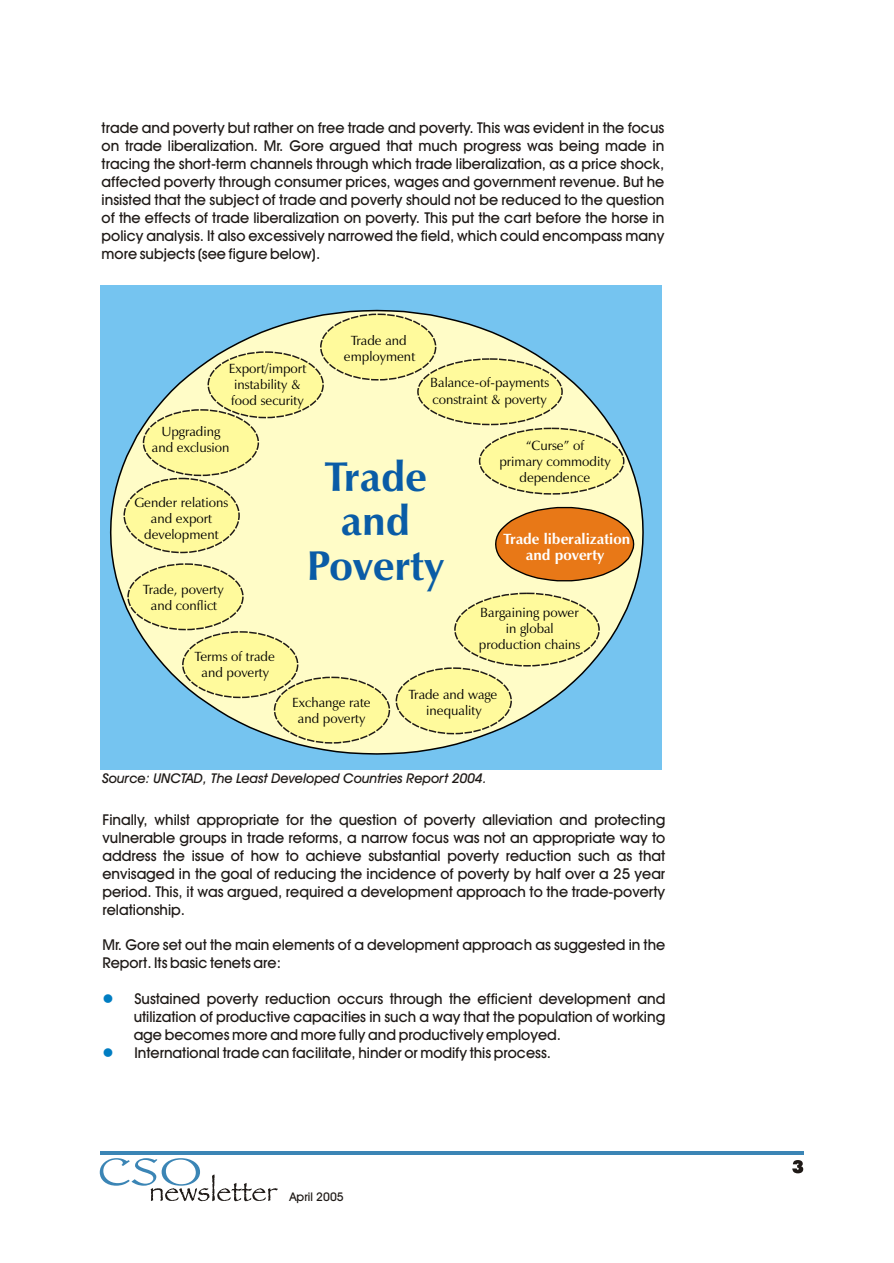
<style>
.page{position:relative;width:894px;height:1263px;background:#fff}
.page>*{position:absolute;margin:0;border:0;box-sizing:border-box;transform-origin:0 0}
.t1{font:700 42px/44.5px "Zapf Humnst BT";color:#0a5ca6;text-align:center}
.t2{font:15px/18px "Avant Garde Md BT";color:#1f1a17;text-align:justify}
.t3{font:700 15px/16px "Zapf Humnst BT";color:#fff;text-align:center}
.t4{font:15px "Wingdings";color:#007dc2}
.t5{font:13.5px/16px "Zapf Humnst BT";color:#000;text-align:center}
.t6{font:italic 13.5px "Avant Garde Md BT";color:#1f1a17}
.t7{font:12px "Avant Garde Md BT";color:#1f1a17}
</style>
<div class="page">
<div style="left:100px;top:285px;width:561px;height:485px;background:#75c4f0"></div>
<svg style="left:792px;top:1160px;width:11px;height:13px"></svg>
<hr style="left:100px;top:1151px;width:704px;height:3px;background:#3b85b5">
<svg style="left:100px;top:1158px;width:178px;height:43px"></svg>
<svg style="left:110px;top:310px;width:534px;height:445px;fill:#fffcc7"></svg>
<div style="left:208px;top:351px;width:116px;height:67px;background:#fffa9c;border:2px dashed #1f1a17;border-radius:50%"></div>
<div style="left:320px;top:314px;width:116px;height:67px;background:#fffa9c;border:2px dashed #1f1a17;border-radius:50%"></div>
<div style="left:396px;top:667px;width:116px;height:67px;background:#fffa9c;border:2px dashed #1f1a17;border-radius:50%"></div>
<div style="left:274px;top:677px;width:116px;height:67px;background:#fffa9c;border:2px dashed #1f1a17;border-radius:50%"></div>
<div style="left:182px;top:631px;width:116px;height:67px;background:#fffa9c;border:2px dashed #1f1a17;border-radius:50%"></div>
<div style="left:127px;top:563px;width:117px;height:67px;background:#fffa9c;border:2px dashed #1f1a17;border-radius:50%"></div>
<div style="left:143px;top:409px;width:116px;height:67px;background:#fffa9c;border:2px dashed #1f1a17;border-radius:50%"></div>
<div style="left:123px;top:478px;width:117px;height:75px;background:#fffa9c;border:2px dashed #1f1a17;border-radius:50%"></div>
<div style="left:417px;top:358px;width:146px;height:67px;background:#fffa9c;border:2px dashed #1f1a17;border-radius:50%"></div>
<div style="left:479px;top:428px;width:146px;height:67px;background:#fffa9c;border:2px dashed #1f1a17;border-radius:50%"></div>
<div style="left:454px;top:593px;width:146px;height:74px;background:#fffa9c;border:2px dashed #1f1a17;border-radius:50%"></div>
<svg style="left:495px;top:507px;width:139px;height:74px;background:#e28e3a"></svg>
<p class="t2" style="left:102px;top:120px;width:564px">trade and poverty but rather on free trade and poverty. This was evident in the focus on trade liberalization. Mr. Gore argued that much progress was being made in tracing the short-term channels through which trade liberalization, as a price shock, affected poverty through consumer prices, wages and government revenue. But he insisted that the subject of trade and poverty should not be reduced to the question of the effects of trade liberalization on poverty. This put the cart before the horse in policy analysis. It also excessively narrowed the field, which could encompass many more subjects (see figure below).</p>
<p class="t5" style="left:229px;top:361px;width:79px;text-align:left">Export/import instability &amp; food security</p>
<p class="t5" style="left:344px;top:334px;width:73px">Trade and employment</p>
<p class="t5" style="left:430px;top:376px;width:120px;text-align:left">Balance-of-payments constraint &amp; poverty</p>
<p class="t5" style="left:152px;top:425px;width:79px">Upgrading and exclusion</p>
<p class="t5" style="left:135px;top:496px;width:95px">Gender relations and export development</p>
<p class="t5" style="left:143px;top:583px;width:82px">Trade, poverty and conflict</p>
<p class="t5" style="left:195px;top:650px;width:82px">Terms of trade and poverty</p>
<h1 class="t1" style="left:307px;top:458px;width:139px">Trade and<br>Poverty</h1>
<p class="t5" style="left:499px;top:438px;width:113px">“Curse” of<br>primary commodity dependence</p>
<p class="t3" style="left:503px;top:532px;width:129px">Trade liberalization and poverty</p>
<p class="t5" style="left:479px;top:605px;width:103px">Bargaining power in global production chains</p>
<p class="t5" style="left:292px;top:695px;width:80px">Exchange rate and poverty</p>
<p class="t5" style="left:408px;top:687px;width:91px">Trade and wage inequality</p>
<p class="t6" style="left:102px;top:772px;width:386px">Source: UNCTAD, The Least Developed Countries Report 2004.</p>
<p class="t2" style="left:103px;top:812px;width:564px">Finally, whilst appropriate for the question of poverty alleviation and protecting vulnerable groups in trade reforms, a narrow focus was not an appropriate way to address the issue of how to achieve substantial poverty reduction such as that envisaged in the goal of reducing the incidence of poverty by half over a 25 year period. This, it was argued, required a development approach to the trade-poverty relationship.</p>
<p class="t2" style="left:103px;top:938px;width:564px">Mr. Gore set out the main elements of a development approach as suggested in the<br>Report. Its basic tenets are:</p>
<p class="t2" style="left:134px;top:992px;width:533px;text-align:left">Sustained poverty reduction occurs through the efficient development and utilization of productive capacities in such a way that the population of working age becomes more and more fully and productively employed.<br>International trade can facilitate, hinder or modify this process.</p>
<p class="t4" style="left:103px;top:993px;width:13px">●</p>
<p class="t4" style="left:103px;top:1047px;width:13px">●</p>
<p class="t7" style="left:289px;top:1192px;width:56px">April 2005</p>
</div>
